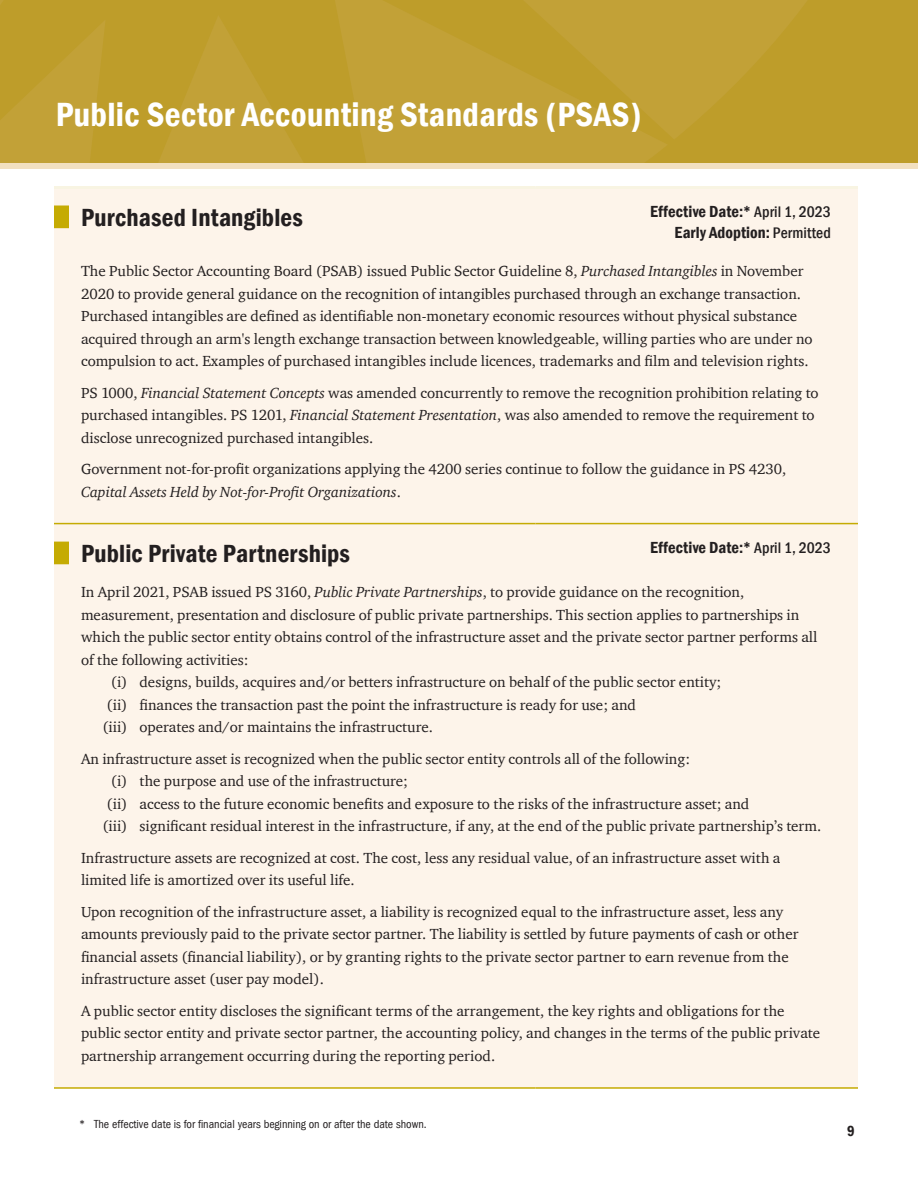
<style>
.page{position:relative;width:918px;height:1188px;background:#fff}
.page>*{position:absolute;margin:0;border:0;box-sizing:border-box;transform-origin:0 0}
.t1{font:600 condensed 34.5px "Franklin Gothic";letter-spacing:.01em;color:#fff}
.t2{font:600 condensed 25.5px "Franklin Gothic";letter-spacing:.01em;color:#231f20}
.t3{font:600 condensed 16.5px/21px "Franklin Gothic";letter-spacing:.005em;color:#231f20;text-align:right}
.t4{font:15px/22.5px "Charter ITC";color:#231f20}
.t5{font:600 condensed 15px "Franklin Gothic";color:#231f20}
.t6{font:12px "Franklin Got Cd ITCTT";letter-spacing:-.005em;color:#231f20}
.s1{font-weight:500;font-size:15.75px}
.s2{font-style:italic}
</style>
<div class="page">
<svg style="left:0;top:0;width:918px;height:163px;background:#bf9e30"></svg>
<div style="left:0;top:163px;width:918px;height:5px;background:#f2e0c0"></div>
<div style="left:54px;top:189px;width:804px;height:898px;background:#fdf4ea"></div>
<hr style="left:54px;top:523px;width:482px;height:1px;background:#c5ab03">
<hr style="left:536px;top:523px;width:322px;height:1px;background:#c5ab03">
<hr style="left:54px;top:186px;width:482px;height:3px;background:#f8f4e2">
<hr style="left:536px;top:186px;width:322px;height:3px;background:#f8f4e2">
<hr style="left:54px;top:1087px;width:482px;height:2px;background:#c5ab03">
<hr style="left:536px;top:1087px;width:322px;height:2px;background:#c5ab03">
<div style="left:54px;top:206px;width:15px;height:22px;background:#c5ab03"></div>
<div style="left:54px;top:542px;width:15px;height:22px;background:#c5ab03"></div>
<h1 class="t1" style="left:56px;top:91px;width:587px">Public Sector Accounting Standards (PSAS)</h1>
<h2 class="t2" style="left:81px;top:201px;width:224px">Purchased Intangibles</h2>
<p class="t3" style="left:650px;top:201px;width:182px">Effective Date:* <span class="s1">April 1, 2023<br></span>Early Adoption: <span class="s1">Permitted</span></p>
<p class="t4" style="left:81px;top:259px;width:733px">The Public Sector Accounting Board (PSAB) issued Public Sector Guideline 8, <span class="s2">Purchased Intangibles</span> in November 2020 to provide general guidance on the recognition of intangibles purchased through an exchange transaction.<br>Purchased intangibles are defined as identifiable non-monetary economic resources without physical substance acquired through an arm's length exchange transaction between knowledgeable, willing parties who are under no compulsion to act. Examples of purchased intangibles include licences, trademarks and film and television rights.</p>
<p class="t4" style="left:81px;top:381px;width:739px">PS 1000, <span class="s2">Financial Statement Concepts</span> was amended concurrently to remove the recognition prohibition relating to purchased intangibles. PS 1201, <span class="s2">Financial Statement Presentation</span>, was also amended to remove the requirement to disclose unrecognized purchased intangibles.</p>
<p class="t4" style="left:81px;top:457px;width:707px">Government not-for-profit organizations applying the 4200 series continue to follow the guidance in PS 4230,<br><span class="s2">Capital Assets Held by Not-for-Profit Organizations</span>.</p>
<h2 class="t2" style="left:81px;top:537px;width:271px">Public Private Partnerships</h2>
<p class="t3" style="left:650px;top:537px;width:182px">Effective Date:* <span class="s1">April 1, 2023</span></p>
<p class="t4" style="left:81px;top:581px;width:665px">In April 2021, PSAB issued PS 3160, <span class="s2">Public Private Partnerships</span>, to provide guidance on the recognition,</p>
<p class="t4" style="left:81px;top:603px;width:720px">measurement, presentation and disclosure of public private partnerships. This section applies to partnerships in</p>
<p class="t4" style="left:81px;top:626px;width:738px">which the public sector entity obtains control of the infrastructure asset and the private sector partner performs all</p>
<p class="t4" style="left:81px;top:648px;width:169px">of the following activities:</p>
<p class="t4" style="left:111px;top:671px;width:612px">(i) designs, builds, acquires and/or betters infrastructure on behalf of the public sector entity;</p>
<p class="t4" style="left:107px;top:693px;width:531px">(ii) finances the transaction past the point the infrastructure is ready for use; and</p>
<p class="t4" style="left:102px;top:716px;width:332px">(iii) operates and/or maintains the infrastructure.</p>
<p class="t4" style="left:81px;top:747px;width:611px">An infrastructure asset is recognized when the public sector entity controls all of the following:</p>
<p class="t4" style="left:111px;top:770px;width:299px">(i) the purpose and use of the infrastructure;</p>
<p class="t4" style="left:107px;top:792px;width:644px">(ii) access to the future economic benefits and exposure to the risks of the infrastructure asset; and</p>
<p class="t4" style="left:102px;top:815px;width:721px">(iii) significant residual interest in the infrastructure, if any, at the end of the public private partnership’s term.</p>
<p class="t4" style="left:81px;top:846px;width:701px">Infrastructure assets are recognized at cost. The cost, less any residual value, of an infrastructure asset with a limited life is amortized over its useful life.</p>
<p class="t4" style="left:81px;top:900px;width:719px">Upon recognition of the infrastructure asset, a liability is recognized equal to the infrastructure asset, less any amounts previously paid to the private sector partner. The liability is settled by future payments of cash or other financial assets (financial liability), or by granting rights to the private sector partner to earn revenue from the infrastructure asset (user pay model).</p>
<p class="t4" style="left:81px;top:999px;width:741px">A public sector entity discloses the significant terms of the arrangement, the key rights and obligations for the public sector entity and private sector partner, the accounting policy, and changes in the terms of the public private partnership arrangement occurring during the reporting period.</p>
<p class="t6" style="left:79px;top:1117px;width:349px">* The effective date is for financial years beginning on or after the date shown.</p>
<p class="t5" style="left:847px;top:1120px;width:9px">9</p>
</div>
